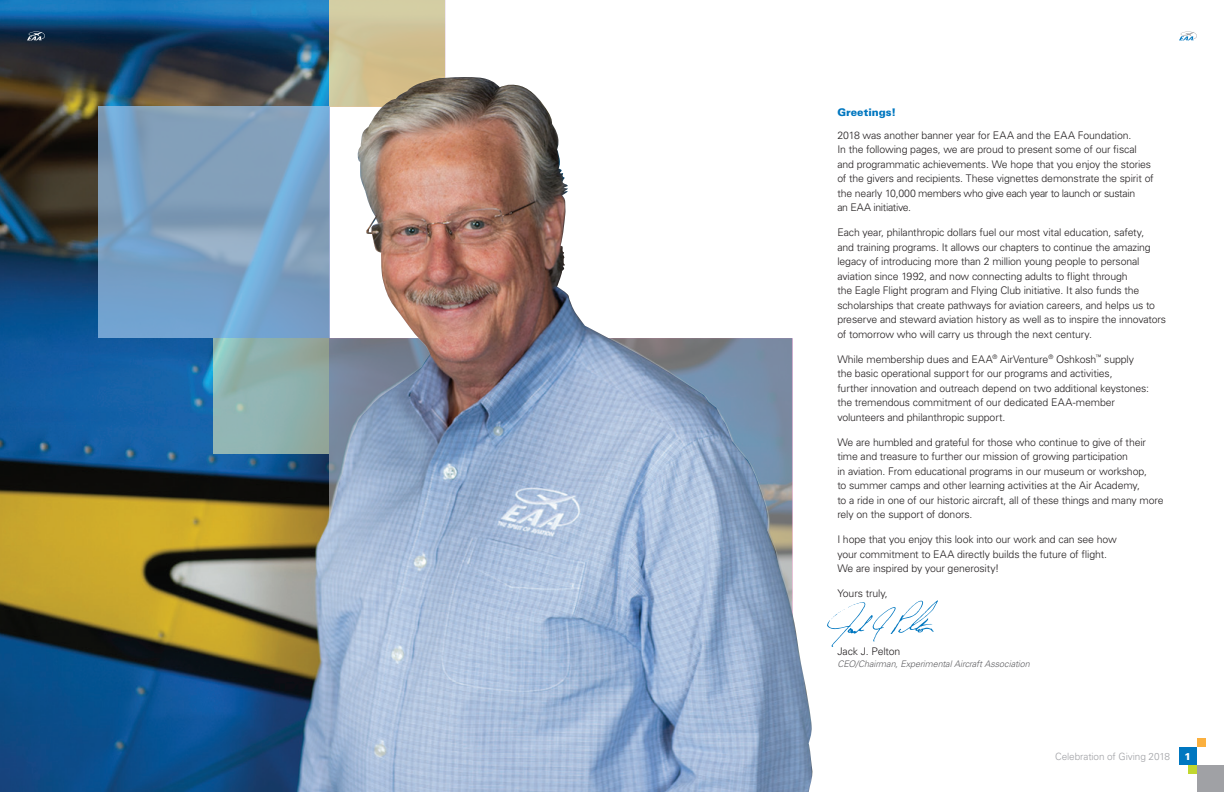
<style>
.page{position:relative;width:1224px;height:792px;background:#fff}
.page>*{position:absolute;margin:0;border:0;box-sizing:border-box;transform-origin:0 0}
.t1{font:300 10.5px/14.5px "Univers LT Std";letter-spacing:-.015em;color:#231f20}
.t2{font:900 10.5px "Univers LT Std";color:#0077c0}
.t3{font:300 10px "Univers LT Std";letter-spacing:-.01em;color:#a0a1a5}
.t4{font:900 10px "Univers LT Std";color:#fff}
.t5{font:italic 300 9px "Univers LT Std";letter-spacing:-.005em;color:#5f5f62}
</style>
<div class="page">
<img style="left:0;top:0;width:486px;height:792px">
<svg style="left:27px;top:32px;width:18px;height:9px"></svg>
<svg style="left:1179px;top:32px;width:18px;height:9px"></svg>
<svg style="left:214px;top:338px;width:86px;height:116px;background:#90b3b0"></svg>
<svg style="left:329px;top:0;width:116px;height:79px;background:#d0c396"></svg>
<svg style="left:98px;top:107px;width:202px;height:231px;background:#7ba1c3"></svg>
<img style="left:300px;top:79px;width:513px;height:713px">
<svg style="left:827px;top:600px;width:111px;height:47px"></svg>
<div style="left:1197px;top:765px;width:27px;height:27px;background:#a0a1a5"></div>
<div style="left:1188px;top:765px;width:9px;height:9px;background:#c1d72f"></div>
<div style="left:1197px;top:738px;width:9px;height:9px;background:#fbb03f"></div>
<div style="left:1179px;top:747px;width:18px;height:18px;background:#0077c0"></div>
<p class="t2" style="left:837px;top:105px;width:60px">Greetings!</p>
<p class="t1" style="left:837px;top:128px;width:318px">2018 was another banner year for EAA and the EAA Foundation.<br>In the following pages, we are proud to present some of our fiscal and programmatic achievements. We hope that you enjoy the stories of the givers and recipients. These vignettes demonstrate the spirit of the nearly 10,000 members who give each year to launch or sustain<br>an EAA initiative.</p>
<p class="t1" style="left:837px;top:225px;width:330px">Each year, philanthropic dollars fuel our most vital education, safety,<br>and training programs. It allows our chapters to continue the amazing legacy of introducing more than 2 million young people to personal aviation since 1992, and now connecting adults to flight through<br>the Eagle Flight program and Flying Club initiative. It also funds the scholarships that create pathways for aviation careers, and helps us to preserve and steward aviation history as well as to inspire the innovators of tomorrow who will carry us through the next century.</p>
<p class="t1" style="left:837px;top:352px;width:313px">While membership dues and EAA<sup>®</sup> AirVenture<sup>®</sup> Oshkosh<sup>™</sup> supply the basic operational support for our programs and activities,<br>further innovation and outreach depend on two additional keystones: the tremendous commitment of our dedicated EAA-member volunteers and philanthropic support.</p>
<p class="t1" style="left:837px;top:435px;width:328px">We are humbled and grateful for those who continue to give of their time and treasure to further our mission of growing participation<br>in aviation. From educational programs in our museum or workshop,<br>to summer camps and other learning activities at the Air Academy,<br>to a ride in one of our historic aircraft, all of these things and many more rely on the support of donors.</p>
<p class="t1" style="left:837px;top:532px;width:281px">I hope that you enjoy this look into our work and can see how your commitment to EAA directly builds the future of flight.<br>We are inspired by your generosity!</p>
<p class="t1" style="left:837px;top:586px;width:52px">Yours truly,</p>
<p class="t1" style="left:837px;top:644px;width:65px">Jack J. Pelton</p>
<p class="t5" style="left:837px;top:658px;width:194px">CEO/Chairman, Experimental Aircraft Association</p>
<p class="t3" style="left:1055px;top:750px;width:117px">Celebration of Giving 2018</p>
<p class="t4" style="left:1185px;top:750px;width:8px">1</p>
</div>
